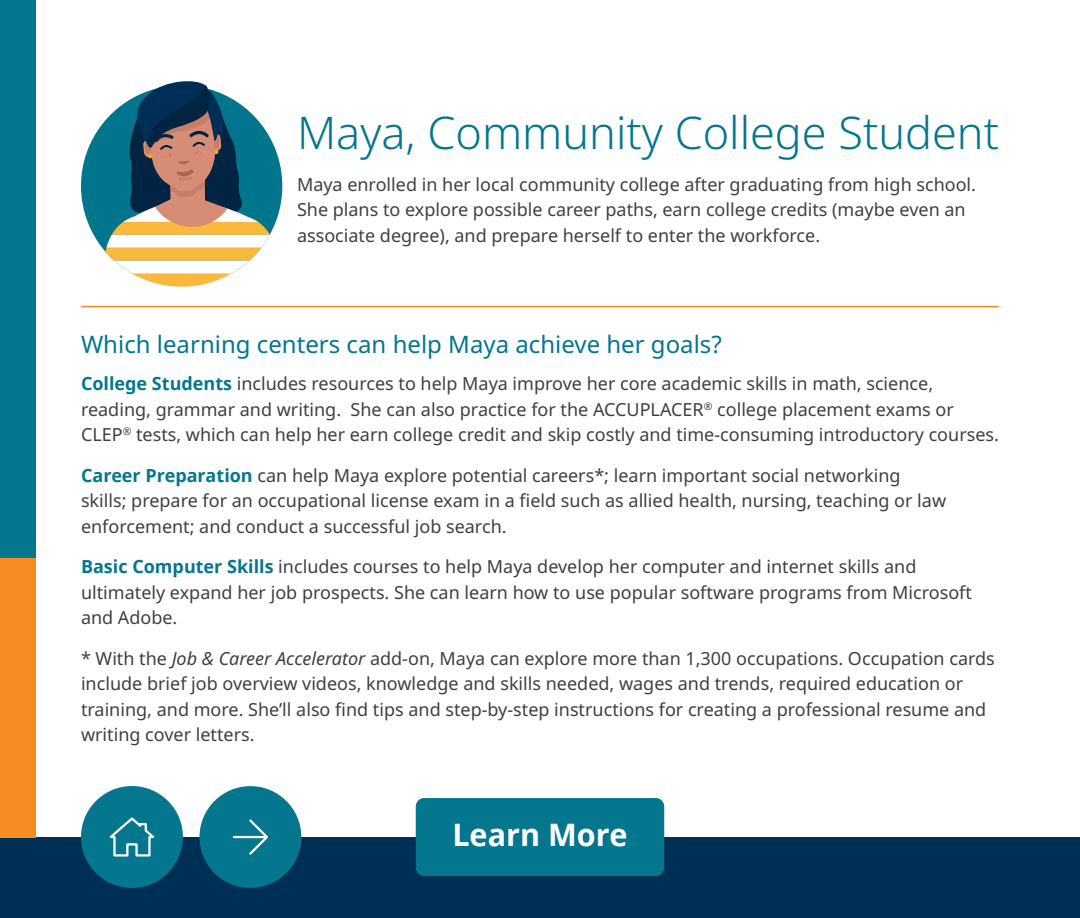
<style>
.page{position:relative;width:1080px;height:918px;background:#fff}
.page>*{position:absolute;margin:0;border:0;box-sizing:border-box;transform-origin:0 0}
.t1{font:300 45px "Noto Sans";color:#04768e}
.t2{font:700 30.9px "Noto Sans";color:#fff}
.t3{font:24px "Noto Sans";color:#04768e}
.Body{font:18px/25.5px "Noto Sans";color:#3d3f42}
.s1{font-weight:700;color:#04768e}
.s2{font-style:italic}
</style>
<div class="page">
<hr style="left:82px;top:306px;width:916px;height:1px;background:#f68b21">
<div style="left:0;top:837px;width:1080px;height:81px;background:#002f56"></div>
<div style="left:0;top:0;width:36px;height:558px;background:#04768e"></div>
<div style="left:0;top:558px;width:36px;height:279px;background:#f68b21"></div>
<svg style="left:81px;top:81px;width:201px;height:206px"></svg>
<div style="left:81px;top:786px;width:102px;height:102px;background:#04768e;border-radius:50%"></div>
<svg style="left:109px;top:817px;width:46px;height:40px"></svg>
<div style="left:416px;top:798px;width:248px;height:78px;background:#04768e;border-radius:8px"></div>
<div style="left:199px;top:786px;width:102px;height:102px;background:#04768e;border-radius:50%"></div>
<svg style="left:232px;top:819px;width:36px;height:36px"></svg>
<h2 class="t1" style="left:297px;top:101px;width:704px">Maya, Community College Student</h2>
<p class="Body" style="left:297px;top:172px;width:681px">Maya enrolled in her local community college after graduating from high school.<br>She plans to explore possible career paths, earn college credits (maybe even an associate degree), and prepare herself to enter the workforce.</p>
<h3 class="t3" style="left:81px;top:327px;width:642px">Which learning centers can help Maya achieve her goals?</h3>
<p class="Body" style="left:81px;top:372px;width:920px"><span class="s1">College Students</span> includes resources to help Maya improve her core academic skills in math, science, reading, grammar and writing. She can also practice for the ACCUPLACER<sup>®</sup> college placement exams or<br>CLEP<sup>®</sup> tests, which can help her earn college credit and skip costly and time-consuming introductory courses.</p>
<p class="Body" style="left:81px;top:463px;width:867px"><span class="s1">Career Preparation</span> can help Maya explore potential careers*; learn important social networking skills; prepare for an occupational license exam in a field such as allied health, nursing, teaching or law enforcement; and conduct a successful job search.</p>
<p class="Body" style="left:81px;top:555px;width:893px"><span class="s1">Basic Computer Skills</span> includes courses to help Maya develop her computer and internet skills and ultimately expand her job prospects. She can learn how to use popular software programs from Microsoft and Adobe.</p>
<p class="Body" style="left:81px;top:646px;width:915px">* With the <span class="s2">Job &amp; Career Accelerator</span> add-on, Maya can explore more than 1,300 occupations. Occupation cards include brief job overview videos, knowledge and skills needed, wages and trends, required education or training, and more. She’ll also find tips and step-by-step instructions for creating a professional resume and writing cover letters.</p>
<h2 class="t2" style="left:452px;top:813px;width:177px">Learn More</h2>
</div>
